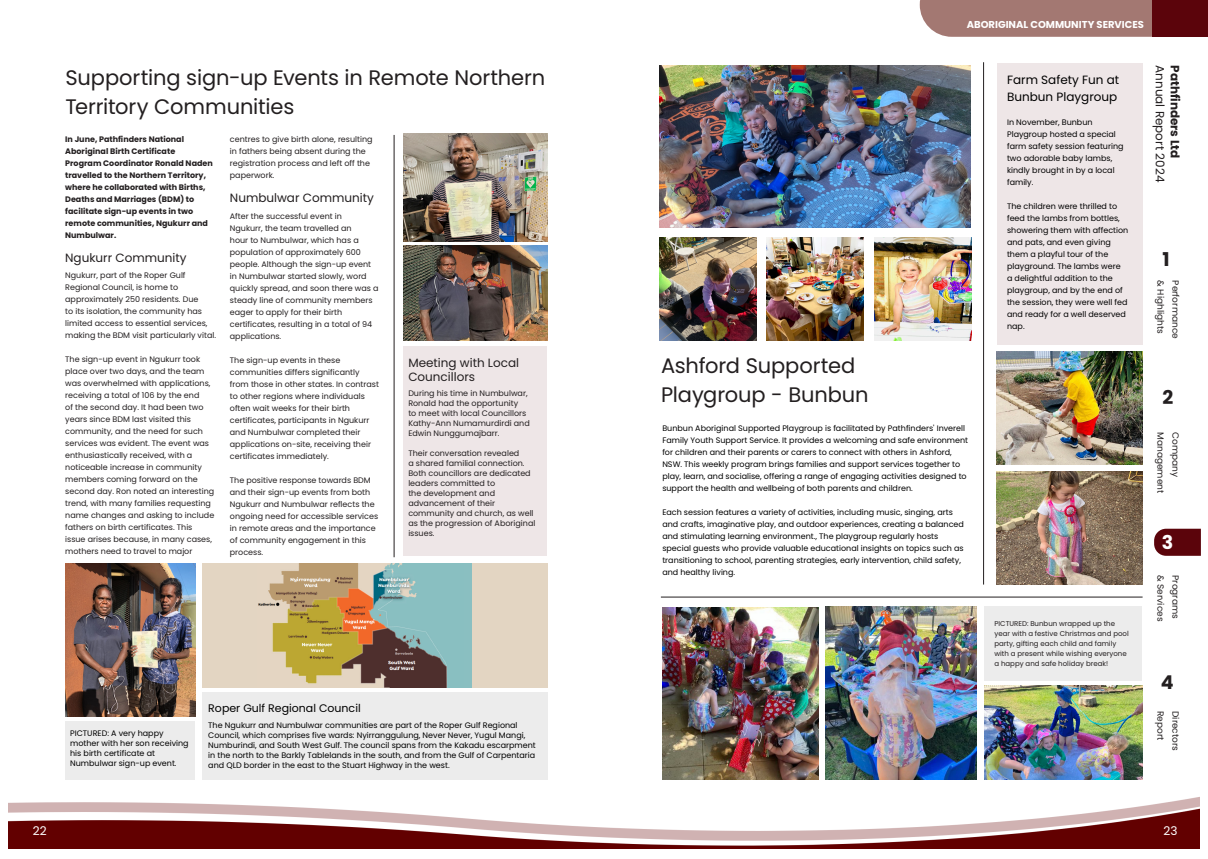
<style>
.page{position:relative;width:1208px;height:859px;background:#fff}
.page>*{position:absolute;margin:0;border:0;box-sizing:border-box;transform-origin:0 0}
.Headline_-_Bold__Align_Left{font:21px/29px "Poppins";letter-spacing:-.005em;color:#231f20}
.t1{font:700 19px "Poppins";color:#231f20}
.Body_Text_-_Bold__Justify{font:700 19px "Poppins";color:#fff}
.Body_Text_-_Bold__Justify-2{font:12px/14px "Poppins";color:#231f20}
.Body_Text_-_Bold__Justify-3{font:12px/17px "Poppins";color:#000}
.t2{font:700 12px "Poppins";color:#231f20}
.t3{font:12px "Poppins";color:#fff}
.Body_Text_-_Bold__Justify-4{font:11px "Poppins";color:#000}
.Body_Text_-_Regular__Justify{font:700 10px "Poppins";color:#fff}
.t4{font:9px "Poppins";color:#231f20}
.Body_Text_-_Bold__Justify-5{font:8px/12px "Poppins";color:#231f20}
.Body_Text_-_Bold__Justify-6{font:8px/12px "Poppins";color:#000}
.Body_Text_-_Bold__Justify-7{font:700 8px/12px "Poppins";color:#231f20}
.Body_Text_-_Bold__Justify-8{font:7px/10px "Poppins";color:#231f20}
</style>
<div class="page">
<svg style="left:1154px;top:529px;width:46px;height:27px"></svg>
<div style="left:997px;top:63px;width:145px;height:282px;background:#eee6e7"></div>
<img style="left:9px;top:797px;width:1190px;height:52px">
<div style="left:919px;top:0;width:233px;height:37px;background:#a37872"></div>
<div style="left:1152px;top:0;width:56px;height:37px;background:#5b040b"></div>
<hr style="left:393px;top:135px;width:1px;height:422px;background:#231f20">
<img style="left:403px;top:246px;width:144px;height:94px">
<img style="left:65px;top:564px;width:130px;height:153px">
<div style="left:65px;top:721px;width:130px;height:59px;background:#ececec"></div>
<div style="left:403px;top:346px;width:144px;height:210px;background:#eee6e7"></div>
<div style="left:202px;top:693px;width:345px;height:87px;background:#ececec"></div>
<img style="left:256px;top:564px;width:208px;height:123px">
<img style="left:464px;top:564px;width:83px;height:123px">
<img style="left:403px;top:133px;width:144px;height:109px">
<img style="left:659px;top:65px;width:311px;height:162px">
<img style="left:997px;top:472px;width:145px;height:113px">
<hr style="left:983px;top:62px;width:1px;height:523px;background:#231f20">
<img style="left:997px;top:351px;width:145px;height:114px">
<img style="left:659px;top:238px;width:97px;height:102px">
<img style="left:874px;top:238px;width:97px;height:102px">
<img style="left:766px;top:238px;width:97px;height:102px">
<hr style="left:661px;top:597px;width:481px;height:1px;background:#231f20">
<img style="left:662px;top:607px;width:156px;height:172px">
<img style="left:825px;top:606px;width:151px;height:173px">
<img style="left:985px;top:685px;width:157px;height:94px">
<div style="left:985px;top:606px;width:157px;height:75px;background:#ececec"></div>
<p class="Headline_-_Bold__Align_Left" style="left:65px;top:63px;width:481px">Supporting sign-up Events in Remote Northern<br>Territory Communities</p>
<p class="Body_Text_-_Bold__Justify-7" style="left:65px;top:133px;width:149px">In June, Pathfinders National<br>Aboriginal Birth Certificate<br>Program Coordinator Ronald Naden travelled to the Northern Territory, where he collaborated with Births,<br>Deaths and Marriages (BDM) to facilitate sign-up events in two remote communities, Ngukurr and<br>Numbulwar.</p>
<p class="Body_Text_-_Bold__Justify-2" style="left:65px;top:251px;width:123px">Ngukurr Community</p>
<p class="Body_Text_-_Bold__Justify-5" style="left:65px;top:269px;width:152px">Ngukurr, part of the Roper Gulf Regional Council, is home to approximately 250 residents. Due<br>to its isolation, the community has limited access to essential services, making the BDM visit particularly vital.</p>
<p class="Body_Text_-_Bold__Justify-5" style="left:65px;top:353px;width:151px">The sign-up event in Ngukurr took place over two days, and the team was overwhelmed with applications, receiving a total of 106 by the end<br>of the second day. It had been two years since BDM last visited this community, and the need for such services was evident. The event was enthusiastically received, with a noticeable increase in community members coming forward on the second day. Ron noted an interesting trend, with many families requesting name changes and asking to include fathers on birth certificates. This issue arises because, in many cases, mothers need to travel to major</p>
<p class="Body_Text_-_Bold__Justify-5" style="left:230px;top:133px;width:144px">centres to give birth alone, resulting in fathers being absent during the registration process and left off the paperwork.</p>
<p class="Body_Text_-_Bold__Justify-2" style="left:230px;top:191px;width:145px">Numbulwar Community</p>
<p class="Body_Text_-_Bold__Justify-5" style="left:230px;top:210px;width:150px">After the successful event in<br>Ngukurr, the team travelled an<br>hour to Numbulwar, which has a population of approximately 600 people. Although the sign-up event in Numbulwar started slowly, word quickly spread, and soon there was a steady line of community members eager to apply for their birth certificates, resulting in a total of 94 applications.</p>
<p class="Body_Text_-_Bold__Justify-5" style="left:230px;top:354px;width:151px">The sign-up events in these communities differs significantly from those in other states. In contrast to other regions where individuals often wait weeks for their birth certificates, participants in Ngukurr and Numbulwar completed their applications on-site, receiving their certificates immediately.</p>
<p class="Body_Text_-_Bold__Justify-5" style="left:230px;top:474px;width:150px">The positive response towards BDM and their sign-up events from both<br>Ngukurr and Numbulwar reflects the ongoing need for accessible services in remote areas and the importance of community engagement in this process.</p>
<p class="Body_Text_-_Bold__Justify-2" style="left:408px;top:356px;width:112px">Meeting with Local<br>Councillors</p>
<p class="Body_Text_-_Bold__Justify-5" style="left:408px;top:388px;width:123px;line-height:10px">During his time in Numbulwar,<br>Ronald had the opportunity<br>to meet with local Councillors<br>Kathy-Ann Numamurdirdi and<br>Edwin Nunggumajbarr.</p>
<p class="Body_Text_-_Bold__Justify-5" style="left:408px;top:448px;width:129px;line-height:10px">Their conversation revealed<br>a shared familial connection.<br>Both councillors are dedicated leaders committed to<br>the development and advancement of their community and church, as well as the progression of Aboriginal issues.</p>
<p class="Body_Text_-_Bold__Justify-6" style="left:70px;top:728px;width:120px;line-height:10px">PICTURED: A very happy mother with her son receiving his birth certificate at<br>Numbulwar sign-up event.</p>
<p class="Body_Text_-_Bold__Justify-4" style="left:208px;top:701px;width:154px">Roper Gulf Regional Council</p>
<p class="Body_Text_-_Bold__Justify-6" style="left:208px;top:720px;width:329px;line-height:10px">The Ngukurr and Numbulwar communities are part of the Roper Gulf Regional Council, which comprises five wards: Nyirranggulung, Never Never, Yugul Mangi, Numburindi, and South West Gulf. The council spans from the Kakadu escarpment in the north to the Barkly Tablelands in the south, and from the Gulf of Carpentaria and QLD border in the east to the Stuart Highway in the west.</p>
<p class="Body_Text_-_Regular__Justify" style="left:966px;top:18px;width:179px">ABORIGINAL COMMUNITY SERVICES</p>
<p class="Headline_-_Bold__Align_Left" style="left:661px;top:351px;width:196px">Ashford Supported</p>
<p class="Headline_-_Bold__Align_Left" style="left:661px;top:380px;width:209px">Playgroup - Bunbun</p>
<p class="Body_Text_-_Bold__Justify-6" style="left:662px;top:422px;width:307px">Bunbun Aboriginal Supported Playgroup is facilitated by Pathfinders' Inverell Family Youth Support Service. It provides a welcoming and safe environment for children and their parents or carers to connect with others in Ashford, NSW. This weekly program brings families and support services together to play, learn, and socialise, offering a range of engaging activities designed to support the health and wellbeing of both parents and children.</p>
<p class="Body_Text_-_Bold__Justify-6" style="left:662px;top:506px;width:303px">Each session features a variety of activities, including music, singing, arts and crafts, imaginative play, and outdoor experiences, creating a balanced and stimulating learning environment., The playgroup regularly hosts special guests who provide valuable educational insights on topics such as transitioning to school, parenting strategies, early intervention, child safety, and healthy living.</p>
<p class="Body_Text_-_Bold__Justify-3" style="left:1007px;top:71px;width:114px">Farm Safety Fun at<br>Bunbun Playgroup</p>
<p class="Body_Text_-_Bold__Justify-6" style="left:1007px;top:116px;width:118px">In November, Bunbun<br>Playgroup hosted a special farm safety session featuring two adorable baby lambs, kindly brought in by a local family.</p>
<p class="Body_Text_-_Bold__Justify-6" style="left:1007px;top:200px;width:123px">The children were thrilled to feed the lambs from bottles, showering them with affection and pats, and even giving them a playful tour of the playground. The lambs were<br>a delightful addition to the playgroup, and by the end of the session, they were well fed and ready for a well deserved nap.</p>
<p class="Body_Text_-_Bold__Justify-8" style="left:994px;top:618px;width:136px">PICTURED: Bunbun wrapped up the year with a festive Christmas and pool party, gifting each child and family with a present while wishing everyone a happy and safe holiday break!</p>
<h3 class="Body_Text_-_Bold__Justify-2" style="left:1166px;top:65px;width:118px;rotate:90deg">Annual Report 2024</h3>
<h3 class="t2" style="left:1181px;top:65px;width:95px;rotate:90deg">Pathfinders Ltd</h3>
<h2 class="t1" style="left:1162px;top:249px;width:9px">1</h2>
<p class="t4" style="left:1166px;top:280px;width:55px;rotate:90deg">&amp; Highlights</p>
<p class="t4" style="left:1181px;top:280px;width:60px;rotate:90deg">Performance</p>
<h2 class="t1" style="left:1162px;top:386px;width:12px">2</h2>
<p class="t4" style="left:1166px;top:432px;width:63px;rotate:90deg">Management</p>
<p class="t4" style="left:1181px;top:432px;width:46px;rotate:90deg">Company</p>
<p class="Body_Text_-_Bold__Justify" style="left:1161px;top:531px;width:13px">3</p>
<p class="t4" style="left:1166px;top:575px;width:48px;rotate:90deg">&amp; Services</p>
<p class="t4" style="left:1181px;top:575px;width:45px;rotate:90deg">Programs</p>
<h2 class="t1" style="left:1160px;top:671px;width:14px">4</h2>
<p class="t4" style="left:1166px;top:711px;width:31px;rotate:90deg">Report</p>
<p class="t4" style="left:1181px;top:711px;width:42px;rotate:90deg">Directors</p>
<h3 class="t3" style="left:33px;top:823px;width:15px">22</h3>
<h3 class="t3" style="left:1163px;top:823px;width:15px">23</h3>
</div>
